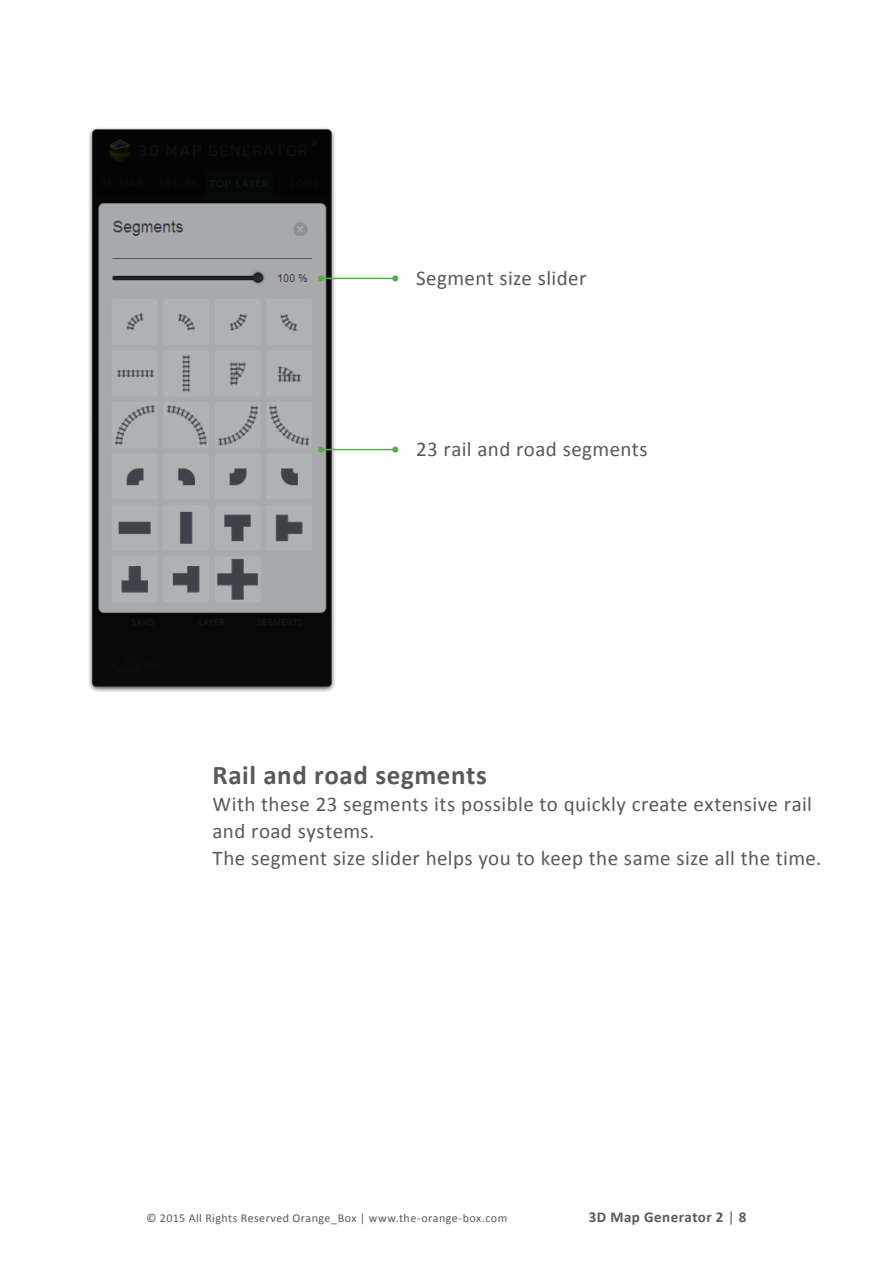
<style>
.page{position:relative;width:893px;height:1263px;background:#fff}
.page>*{position:absolute;margin:0;border:0;box-sizing:border-box;transform-origin:0 0}
.t1{font:700 27px "Calibri";letter-spacing:.02em;color:#58595b}
.t2{font:21px/27px "Calibri";letter-spacing:.015em;color:#58595b}
.t3{font:700 15px "Calibri";letter-spacing:.03em;color:#58595b}
.t4{font:12px "Calibri";letter-spacing:.04em;color:#58595b}
.s1{font-weight:400}
</style>
<div class="page">
<img style="left:89px;top:128px;width:254px;height:564px">
<hr style="left:321px;top:449px;width:73px;height:1px;background:#55b047">
<div style="left:318px;top:446px;width:6px;height:7px;background:#55b047;border-radius:50%"></div>
<div style="left:392px;top:446px;width:6px;height:7px;background:#55b047;border-radius:50%"></div>
<hr style="left:321px;top:278px;width:73px;height:1px;background:#55b047">
<svg style="left:318px;top:275px;width:6px;height:6px"></svg>
<svg style="left:392px;top:275px;width:6px;height:6px"></svg>
<p class="t2" style="left:416px;top:263px;width:172px">Segment size slider</p>
<p class="t2" style="left:416px;top:434px;width:233px">23 rail and road segments</p>
<p class="t1" style="left:213px;top:758px;width:276px">Rail and road segments</p>
<p class="t2" style="left:213px;top:789px;width:610px">With these 23 segments its possible to quickly create extensive rail and road systems.<br>The segment size slider helps you to keep the same size all the time.</p>
<p class="t4" style="left:147px;top:1211px;width:362px">© 2015 All Rights Reserved Orange_Box | www.the-orange-box.com</p>
<p class="t3" style="left:589px;top:1208px;width:159px">3D Map Generator 2 <span class="s1">|</span> 8</p>
</div>
